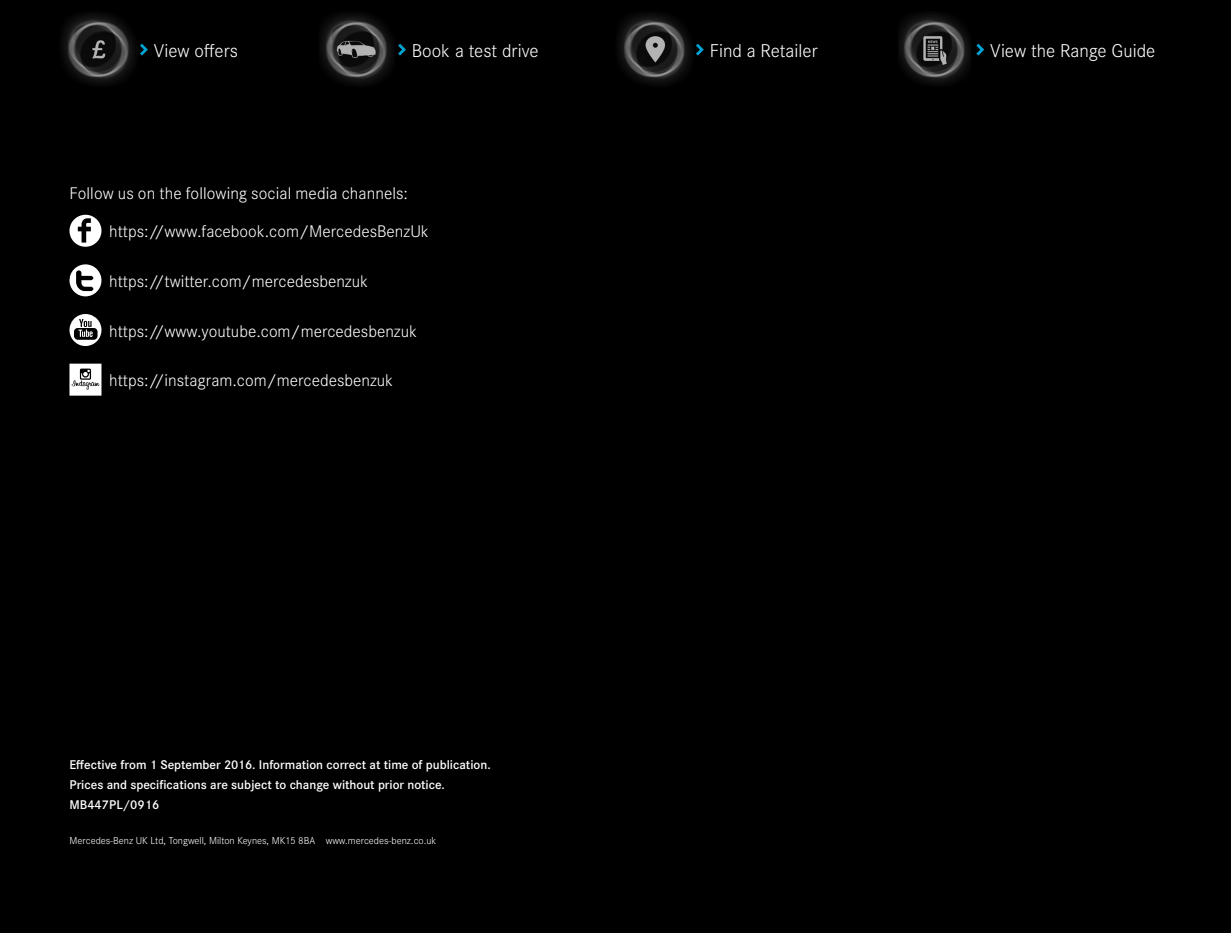
<style>
.page{position:relative;width:1231px;height:933px;background:#fff}
.page>*{position:absolute;margin:0;border:0;box-sizing:border-box;transform-origin:0 0}
.t1{font:300 19.25px "Corporate S";color:#fff}
.t2{font:300 17.5px "Corporate S";color:#fff}
.t3{font:600 13.12px/19.8px "Corporate S";color:#fff}
.t4{font:300 10.5px "Corporate S";color:#fff}
</style>
<div class="page">
<div style="left:0;top:99px;width:1230px;height:834px;background:#000"></div>
<svg style="left:69px;top:215px;width:32px;height:32px"></svg>
<svg style="left:69px;top:264px;width:32px;height:32px"></svg>
<svg style="left:69px;top:314px;width:32px;height:32px"></svg>
<svg style="left:69px;top:363px;width:32px;height:32px"></svg>
<div style="left:0;top:0;width:1230px;height:99px;background:#000"></div>
<img style="left:313px;top:0;width:89px;height:99px">
<svg style="left:398px;top:44px;width:8px;height:12px"></svg>
<img style="left:610px;top:0;width:89px;height:99px">
<svg style="left:695px;top:44px;width:8px;height:12px"></svg>
<img style="left:55px;top:0;width:89px;height:99px">
<svg style="left:140px;top:44px;width:8px;height:12px"></svg>
<img style="left:890px;top:0;width:90px;height:99px">
<svg style="left:976px;top:44px;width:8px;height:12px"></svg>
<p class="t1" style="left:154px;top:40px;width:86px">View offers</p>
<p class="t1" style="left:412px;top:40px;width:128px">Book a test drive</p>
<p class="t1" style="left:709px;top:40px;width:109px">Find a Retailer</p>
<p class="t1" style="left:990px;top:40px;width:166px">View the Range Guide</p>
<p class="t2" style="left:69px;top:183px;width:340px">Follow us on the following social media channels:</p>
<p class="t2" style="left:109px;top:222px;width:321px">https://www.facebook.com/MercedesBenzUk</p>
<p class="t2" style="left:109px;top:271px;width:260px">https://twitter.com/mercedesbenzuk</p>
<p class="t2" style="left:109px;top:321px;width:309px">https://www.youtube.com/mercedesbenzuk</p>
<p class="t2" style="left:109px;top:370px;width:286px">https://instagram.com/mercedesbenzuk</p>
<p class="t3" style="left:69px;top:755px;width:422px">Effective from 1 September 2016. Information correct at time of publication.<br>Prices and specifications are subject to change without prior notice.<br>MB447PL/0916</p>
<p class="t4" style="left:69px;top:834px;width:368px">Mercedes-Benz UK Ltd, Tongwell, Milton Keynes, MK15 8BA www.mercedes-benz.co.uk</p>
</div>
